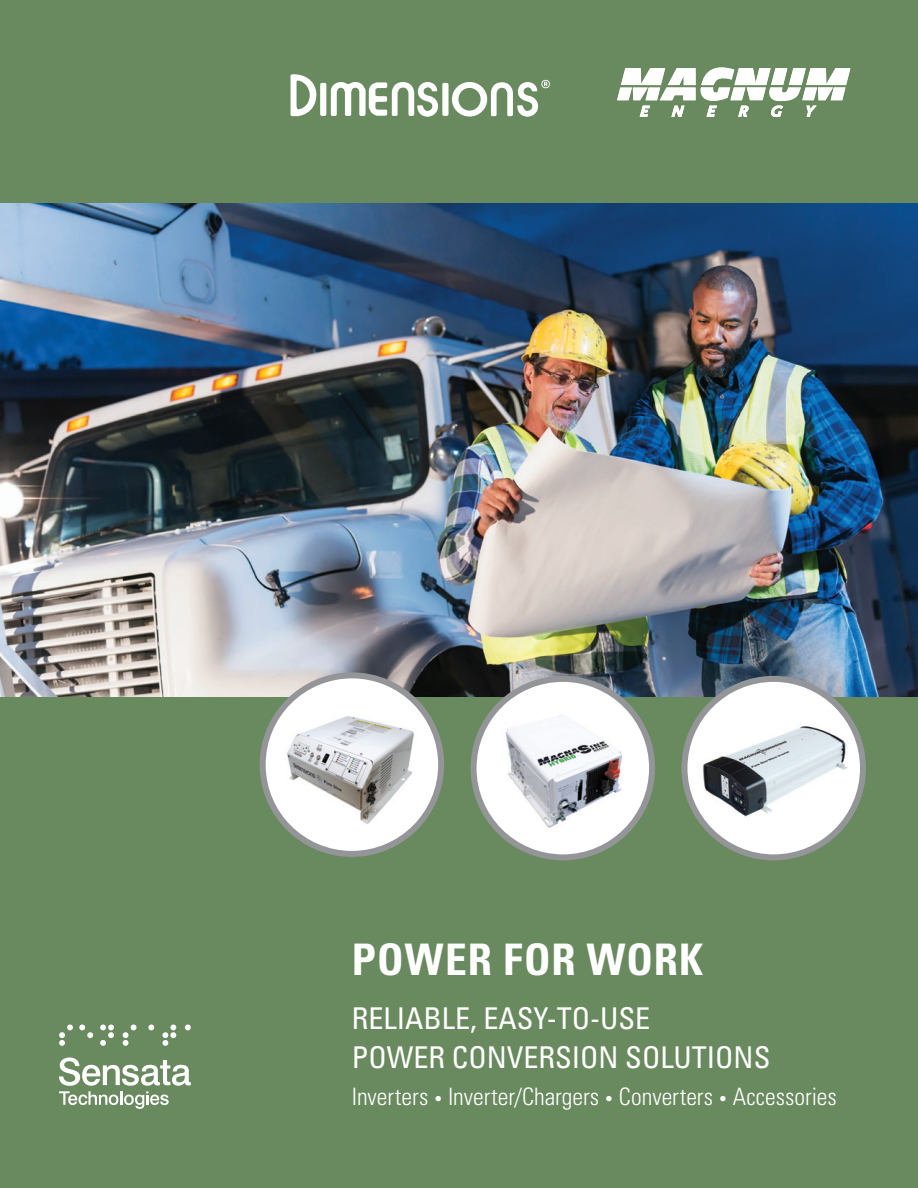
<style>
.page{position:relative;width:918px;height:1188px;background:#fff}
.page>*{position:absolute;margin:0;border:0;box-sizing:border-box;transform-origin:0 0}
.t1{font:700 condensed 43.5px "Univers";letter-spacing:.02em;color:#fff}
.t2{font:condensed 30px/39px "Univers";color:#fff}
.t3{font:300 condensed 24px "Univers LT Std";color:#fff}
.s1{font-size:15px}
</style>
<div class="page">
<img style="left:0;top:202px;width:918px;height:496px">
<div style="left:0;top:698px;width:918px;height:490px;background:#69895e"></div>
<div style="left:0;top:0;width:918px;height:202px;background:#69895e"></div>
<div style="left:684px;top:679px;width:179px;height:178px;background:#fff;border-radius:50%"></div>
<img style="left:692px;top:712px;width:166px;height:119px">
<div style="left:681px;top:676px;width:185px;height:184px;border:6px solid #939598;border-radius:50%"></div>
<div style="left:474px;top:679px;width:178px;height:178px;background:#fff;border-radius:50%"></div>
<img style="left:474px;top:705px;width:178px;height:131px">
<div style="left:471px;top:676px;width:184px;height:184px;border:6px solid #939598;border-radius:50%"></div>
<svg style="left:263px;top:675px;width:178px;height:179px;fill:#fff"></svg>
<img style="left:263px;top:704px;width:178px;height:131px">
<div style="left:260px;top:672px;width:184px;height:185px;border:6px solid #939598;border-radius:50%"></div>
<svg style="left:617px;top:68px;width:233px;height:49px"></svg>
<svg style="left:79px;top:1025px;width:14px;height:13px"></svg>
<svg style="left:100px;top:1025px;width:14px;height:21px"></svg>
<svg style="left:123px;top:1025px;width:14px;height:21px"></svg>
<svg style="left:162px;top:1025px;width:14px;height:21px"></svg>
<svg style="left:185px;top:1025px;width:6px;height:5px"></svg>
<svg style="left:59px;top:1025px;width:14px;height:21px"></svg>
<svg style="left:148px;top:1025px;width:6px;height:5px"></svg>
<svg style="left:59px;top:1058px;width:132px;height:51px"></svg>
<div style="left:442px;top:83px;width:7px;height:33px;background:#fff;border-radius:3px"></div>
<div style="left:320px;top:83px;width:6px;height:33px;background:#fff;border-radius:3px"></div>
<svg style="left:331px;top:82px;width:108px;height:35px"></svg>
<svg style="left:291px;top:74px;width:26px;height:42px"></svg>
<svg style="left:452px;top:80px;width:98px;height:37px"></svg>
<h1 class="t1" style="left:352px;top:933px;width:353px">POWER FOR WORK</h1>
<p class="t2" style="left:352px;top:998px;width:420px">RELIABLE, EASY-TO-USE<br>POWER CONVERSION SOLUTIONS</p>
<p class="t3" style="left:352px;top:1082px;width:486px">Inverters <span class="s1">•</span> Inverter/Chargers <span class="s1">•</span> Converters <span class="s1">•</span> Accessories</p>
</div>
